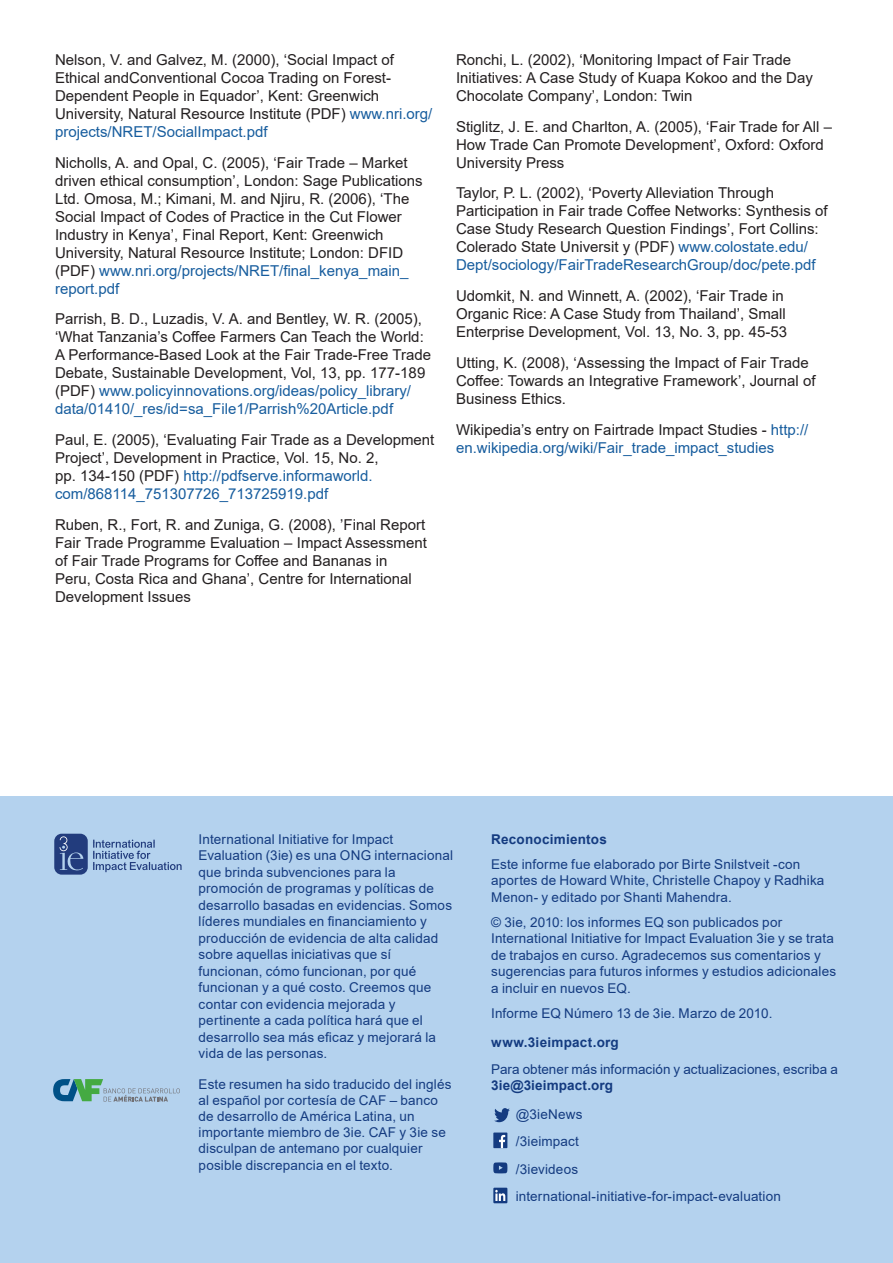
<style>
.page{position:relative;width:893px;height:1263px;background:#fff}
.page>*{position:absolute;margin:0;border:0;box-sizing:border-box;transform-origin:0 0}
.t1{font:15px/18px "Arial";color:#231f20}
.t2{font:15px/18px "Arial";color:#175d9e}
.text{font:13.5px/16.5px "Arial";letter-spacing:.01em;color:#143b80}
.text-2{font:700 13.5px "Arial";letter-spacing:.02em;color:#143b80}
.s1{color:#175d9e}
.s2{color:#231f20}
.s3{font-weight:700}
</style>
<div class="page">
<div style="left:0;top:796px;width:893px;height:467px;background:#b4d2ee"></div>
<svg style="left:493px;top:1162px;width:14px;height:11px"></svg>
<div style="left:493px;top:1132px;width:14px;height:16px;background:#143b80"></div>
<svg style="left:499px;top:1135px;width:6px;height:13px"></svg>
<svg style="left:494px;top:1108px;width:16px;height:14px"></svg>
<div style="left:54px;top:834px;width:34px;height:41px;background:#223c7d;border-radius:7px"></div>
<svg style="left:60px;top:836px;width:23px;height:34px"></svg>
<svg style="left:93px;top:839px;width:89px;height:33px"></svg>
<svg style="left:493px;top:1188px;width:14px;height:15px"></svg>
<svg style="left:495px;top:1190px;width:10px;height:11px"></svg>
<svg style="left:53px;top:1079px;width:127px;height:22px"></svg>
<p class="t1" style="left:55px;top:51px;width:379px">Nelson, V. and Galvez, M. (2000), ‘Social Impact of Ethical andConventional Cocoa Trading on Forest-Dependent People in Equador’, Kent: Greenwich University, Natural Resource Institute (PDF) <span class="s1">www.nri.org/ projects/NRET/SocialImpact.pdf</span></p>
<p class="t1" style="left:55px;top:153px;width:369px">Nicholls, A. and Opal, C. (2005), ‘Fair Trade – Market driven ethical consumption’, London: Sage Publications Ltd. Omosa, M.; Kimani, M. and Njiru, R. (2006), ‘The Social Impact of Codes of Practice in the Cut Flower Industry in Kenya’, Final Report, Kent: Greenwich University, Natural Resource Institute; London: DFID (PDF) <span class="s1">www.nri.org/projects/NRET/final_kenya_main_ report.pdf</span></p>
<p class="t1" style="left:55px;top:310px;width:378px">Parrish, B. D., Luzadis, V. A. and Bentley, W. R. (2005), ‘What Tanzania’s Coffee Farmers Can Teach the World:<br>A Performance-Based Look at the Fair Trade-Free Trade Debate, Sustainable Development, Vol, 13, pp. 177-189 (PDF) <span class="s1">www.policyinnovations.org/ideas/policy_library/ data/01410/_res/id=sa_File1/Parrish%20Article.pdf</span></p>
<p class="t1" style="left:55px;top:431px;width:381px">Paul, E. (2005), ‘Evaluating Fair Trade as a Development Project’, Development in Practice, Vol. 15, No. 2,<br>pp. 134-150 (PDF) <span class="s1">http://pdfserve.informaworld. com/868114_751307726_713725919.pdf</span></p>
<p class="t1" style="left:55px;top:516px;width:373px">Ruben, R., Fort, R. and Zuniga, G. (2008), ’Final Report Fair Trade Programme Evaluation – Impact Assessment of Fair Trade Programs for Coffee and Bananas in Peru, Costa Rica and Ghana’, Centre for International Development Issues</p>
<p class="t1" style="left:456px;top:51px;width:358px">Ronchi, L. (2002), ‘Monitoring Impact of Fair Trade<br>Initiatives: A Case Study of Kuapa Kokoo and the Day<br>Chocolate Company’, London: Twin</p>
<p class="t1" style="left:456px;top:117px;width:377px">Stiglitz, J. E. and Charlton, A. (2005), ‘Fair Trade for All –<br>How Trade Can Promote Development’, Oxford: Oxford<br>University Press</p>
<p class="t1" style="left:456px;top:184px;width:373px">Taylor, P. L. (2002), ‘Poverty Alleviation Through Participation in Fair trade Coffee Networks: Synthesis of Case Study Research Question Findings’, Fort Collins:<br>Colerado State Universit y (PDF) <span class="s1">www.colostate.edu/ Dept/sociology/FairTradeResearchGroup/doc/pete.pdf</span></p>
<p class="t1" style="left:456px;top:287px;width:333px">Udomkit, N. and Winnett, A. (2002), ‘Fair Trade in<br>Organic Rice: A Case Study from Thailand’, Small<br>Enterprise Development, Vol. 13, No. 3, pp. 45-53</p>
<p class="t1" style="left:456px;top:354px;width:361px">Utting, K. (2008), ‘Assessing the Impact of Fair Trade<br>Coffee: Towards an Integrative Framework’, Journal of<br>Business Ethics.</p>
<p class="t2" style="left:456px;top:420px;width:354px"><span class="s2">Wikipedia’s entry on Fairtrade Impact Studies -</span> http:// en.wikipedia.org/wiki/Fair_trade_impact_studies</p>
<p class="text" style="left:199px;top:830px;width:256px">International Initiative for Impact Evaluation (3ie) es una ONG internacional que brinda subvenciones para la promoción de programas y políticas de desarrollo basadas en evidencias. Somos líderes mundiales en financiamiento y producción de evidencia de alta calidad sobre aquellas iniciativas que sí funcionan, cómo funcionan, por qué funcionan y a qué costo. Creemos que contar con evidencia mejorada y pertinente a cada política hará que el desarrollo sea más eficaz y mejorará la vida de las personas.</p>
<p class="text" style="left:199px;top:1075px;width:254px">Este resumen ha sido traducido del inglés al español por cortesía de CAF – banco de desarrollo de América Latina, un importante miembro de 3ie. CAF y 3ie se disculpan de antemano por cualquier posible discrepancia en el texto.</p>
<p class="text-2" style="left:491px;top:829px;width:117px">Reconocimientos</p>
<p class="text" style="left:491px;top:855px;width:335px">Este informe fue elaborado por Birte Snilstveit -con aportes de Howard White, Christelle Chapoy y Radhika<br>Menon- y editado por Shanti Mahendra.</p>
<p class="text" style="left:491px;top:913px;width:347px">© 3ie, 2010: los informes EQ son publicados por International Initiative for Impact Evaluation 3ie y se trata de trabajos en curso. Agradecemos sus comentarios y sugerencias para futuros informes y estudios adicionales a incluir en nuevos EQ.</p>
<p class="text" style="left:491px;top:1004px;width:283px">Informe EQ Número 13 de 3ie. Marzo de 2010.</p>
<p class="text-2" style="left:491px;top:1032px;width:129px">www.3ieimpact.org</p>
<p class="text" style="left:491px;top:1061px;width:348px">Para obtener más información y actualizaciones, escriba a<br><span class="s3">3ie@3ieimpact.org</span></p>
<p class="text" style="left:516px;top:1106px;width:68px">@3ieNews</p>
<p class="text" style="left:516px;top:1133px;width:65px">/3ieimpact</p>
<p class="text" style="left:516px;top:1160px;width:64px">/3ievideos</p>
<p class="text" style="left:516px;top:1187px;width:267px">international-initiative-for-impact-evaluation</p>
</div>
